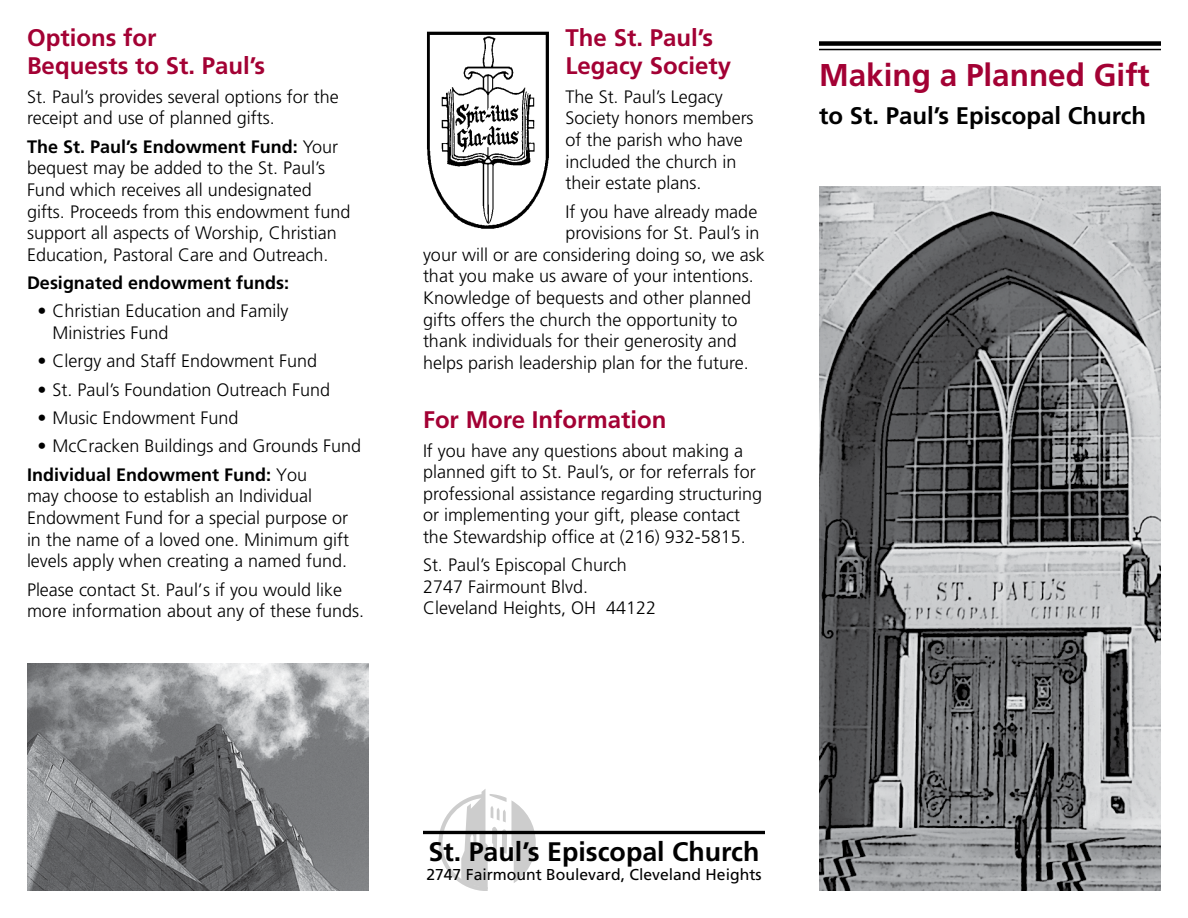
<style>
.page{position:relative;width:1188px;height:918px;background:#fff}
.page>*{position:absolute;margin:0;border:0;box-sizing:border-box;transform-origin:0 0}
.t1{font:700 31.5px "Frutiger";color:#a30134}
.t2{font:700 26.85px "Frutiger";color:#000}
.t3{font:700 24px/28.8px "Frutiger";color:#a30134}
.t4{font:700 24px "Frutiger";color:#000}
.t5{font:300 18px/21.6px "Frutiger";color:#000}
.t6{font:700 18px "Frutiger";color:#000}
.t7{font:15.75px "Frutiger";color:#000}
.s1{font-weight:700}
</style>
<div class="page">
<svg style="left:438px;top:789px;width:98px;height:102px"></svg>
<div style="left:819px;top:41px;width:342px;height:5px;background:#000"></div>
<hr style="left:819px;top:49px;width:342px;height:1px;background:#000">
<img style="left:427px;top:31px;width:122px;height:198px">
<hr style="left:423px;top:831px;width:342px;height:3px;background:#000">
<img style="left:27px;top:663px;width:342px;height:228px">
<img style="left:819px;top:186px;width:342px;height:705px">
<h3 class="t3" style="left:27px;top:23px;width:240px">Options for<br>Bequests to St. Paul’s</h3>
<p class="t5" style="left:27px;top:86px;width:313px">St. Paul’s provides several options for the receipt and use of planned gifts.</p>
<p class="t5" style="left:27px;top:136px;width:325px"><span class="s1">The St. Paul’s Endowment Fund:</span> Your bequest may be added to the St. Paul’s Fund which receives all undesignated gifts. Proceeds from this endowment fund support all aspects of Worship, Christian Education, Pastoral Care and Outreach.</p>
<p class="t6" style="left:27px;top:272px;width:264px">Designated endowment funds:</p>
<p class="t5" style="left:52px;top:300px;width:238px;text-indent:-15px">• Christian Education and Family<br>Ministries Fund</p>
<p class="t5" style="left:37px;top:350px;width:281px">• Clergy and Staff Endowment Fund</p>
<p class="t5" style="left:37px;top:379px;width:294px">• St. Paul’s Foundation Outreach Fund</p>
<p class="t5" style="left:37px;top:407px;width:203px">• Music Endowment Fund</p>
<p class="t5" style="left:27px;top:432px;width:336px;line-height:28.3px;text-indent:10px">• McCracken Buildings and Grounds Fund<br><span class="s1">Individual Endowment Fund:</span> You</p>
<p class="t5" style="left:27px;top:485px;width:324px">may choose to establish an Individual Endowment Fund for a special purpose or in the name of a loved one. Minimum gift levels apply when creating a named fund.</p>
<p class="t5" style="left:27px;top:579px;width:339px">Please contact St. Paul’s if you would like more information about any of these funds.</p>
<h3 class="t3" style="left:566px;top:23px;width:167px">The St. Paul’s<br>Legacy Society</h3>
<p class="t5" style="left:566px;top:86px;width:190px">The St. Paul’s Legacy<br>Society honors members of the parish who have included the church in their estate plans.</p>
<p class="t5" style="left:566px;top:201px;width:193px">If you have already made</p>
<p class="t5" style="left:566px;top:222px;width:195px">provisions for St. Paul’s in</p>
<p class="t5" style="left:423px;top:244px;width:343px">your will or are considering doing so, we ask</p>
<p class="t5" style="left:423px;top:265px;width:332px">that you make us aware of your intentions.</p>
<p class="t5" style="left:423px;top:287px;width:330px">Knowledge of bequests and other planned</p>
<p class="t5" style="left:423px;top:309px;width:316px">gifts offers the church the opportunity to</p>
<p class="t5" style="left:423px;top:330px;width:315px">thank individuals for their generosity and</p>
<p class="t5" style="left:423px;top:352px;width:327px">helps parish leadership plan for the future.</p>
<h3 class="t3" style="left:423px;top:405px;width:245px">For More Information</h3>
<p class="t5" style="left:423px;top:439px;width:341px">If you have any questions about making a planned gift to St. Paul’s, or for referrals for professional assistance regarding structuring or implementing your gift, please contact the Stewardship office at (216) 932-5815.</p>
<p class="t5" style="left:423px;top:554px;width:235px">St. Paul’s Episcopal Church<br>2747 Fairmount Blvd.<br>Cleveland Heights, OH 44122</p>
<h1 class="t1" style="left:819px;top:57px;width:332px">Making a Planned Gift</h1>
<h3 class="t4" style="left:819px;top:102px;width:329px">to St. Paul’s Episcopal Church</h3>
<h2 class="t2" style="left:429px;top:836px;width:332px">St. Paul’s Episcopal Church</h2>
<p class="t7" style="left:426px;top:865px;width:337px">2747 Fairmount Boulevard, Cleveland Heights</p>
</div>
